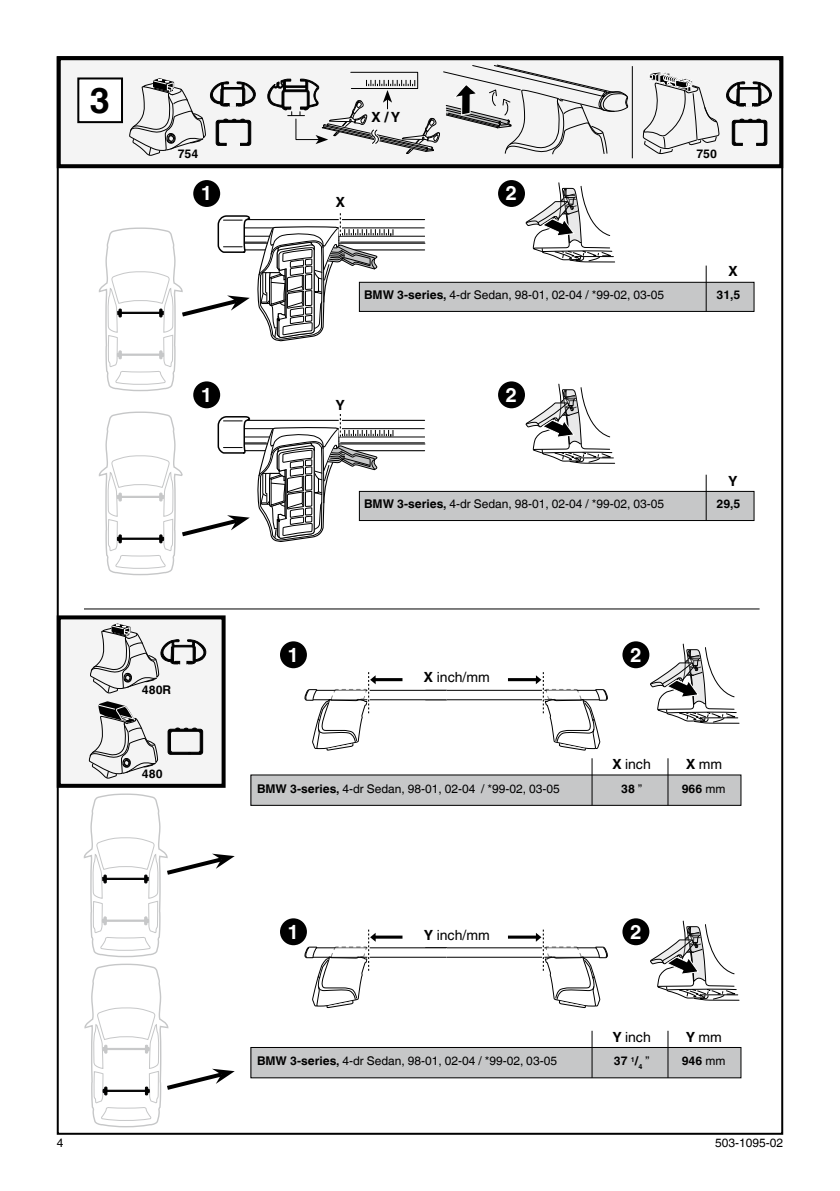
<style>
.page{position:relative;width:840px;height:1191px;background:#fff}
.page>*{position:absolute;margin:0;border:0;box-sizing:border-box;transform-origin:0 0}
.t1{font:700 36px "Helvetica World";color:#000}
.t2{font:700 20px "Helvetica World";color:#fff}
.t3{font:14px "Helvetica World";color:#000}
.t4{font:700 14px "Helvetica World";color:#000}
.t5{font:12px "Helvetica World";color:#000}
.t6{font:700 12px "Helvetica World";color:#000}
.s1{font-weight:700}
.s2{font-weight:400}
</style>
<div class="page">
<div style="left:193px;top:180px;width:27px;height:27px;background:#000;border-radius:50%"></div>
<div style="left:280px;top:918px;width:27px;height:27px;background:#000;border-radius:50%"></div>
<div style="left:498px;top:180px;width:26px;height:27px;background:#000;border-radius:50%"></div>
<div style="left:498px;top:381px;width:26px;height:27px;background:#000;border-radius:50%"></div>
<div style="left:622px;top:641px;width:27px;height:27px;background:#000;border-radius:50%"></div>
<div style="left:622px;top:918px;width:27px;height:27px;background:#000;border-radius:50%"></div>
<div style="left:359px;top:282px;width:394px;height:29px;background:#c6c7c8"></div>
<div style="left:358px;top:282px;width:396px;height:30px;border:1px solid #000"></div>
<hr style="left:705px;top:265px;width:1px;height:46px;background:#000">
<div style="left:359px;top:491px;width:394px;height:29px;background:#c6c7c8"></div>
<div style="left:358px;top:491px;width:396px;height:30px;border:1px solid #000"></div>
<hr style="left:705px;top:475px;width:1px;height:45px;background:#000">
<div style="left:251px;top:775px;width:489px;height:30px;background:#c6c7c8"></div>
<div style="left:250px;top:774px;width:491px;height:32px;border:1px solid #000"></div>
<hr style="left:591px;top:758px;width:1px;height:47px;background:#000">
<hr style="left:667px;top:758px;width:1px;height:47px;background:#000">
<div style="left:251px;top:1047px;width:489px;height:30px;background:#c6c7c8"></div>
<div style="left:250px;top:1047px;width:491px;height:31px;border:1px solid #000"></div>
<hr style="left:591px;top:1030px;width:1px;height:47px;background:#000">
<hr style="left:667px;top:1030px;width:1px;height:47px;background:#000">
<svg style="left:525px;top:182px;width:89px;height:80px"></svg>
<svg style="left:525px;top:384px;width:89px;height:80px"></svg>
<svg style="left:649px;top:643px;width:90px;height:80px"></svg>
<svg style="left:649px;top:920px;width:90px;height:80px"></svg>
<div style="left:425px;top:690px;width:177px;height:10px;border:1px solid #000"></div>
<div style="left:310px;top:690px;width:136px;height:10px;background:#fff"></div>
<div style="left:309px;top:690px;width:137px;height:10px;border:1px solid #000"></div>
<svg style="left:507px;top:672px;width:101px;height:78px"></svg>
<svg style="left:507px;top:929px;width:101px;height:78px"></svg>
<svg style="left:304px;top:929px;width:98px;height:78px"></svg>
<div style="left:59px;top:617px;width:164px;height:169px;background:#f4f4f4"></div>
<div style="left:57px;top:615px;width:168px;height:173px;border:4px solid #000"></div>
<div style="left:59px;top:58px;width:721px;height:108px;background:#f4f4f4"></div>
<div style="left:57px;top:56px;width:725px;height:112px;border:4px solid #000"></div>
<hr style="left:84px;top:608px;width:675px;height:1px;background:#000">
<svg style="left:83px;top:793px;width:151px;height:342px"></svg>
<div style="left:78px;top:78px;width:44px;height:44px;background:#fff"></div>
<div style="left:77px;top:77px;width:46px;height:46px;border:2px solid #000"></div>
<hr style="left:631px;top:66px;width:1px;height:92px;background:#000">
<svg style="left:642px;top:72px;width:130px;height:82px"></svg>
<svg style="left:89px;top:205px;width:336px;height:574px"></svg>
<svg style="left:129px;top:78px;width:127px;height:78px"></svg>
<svg style="left:267px;top:64px;width:361px;height:91px"></svg>
<h1 class="t1" style="left:89px;top:80px;width:22px">3</h1>
<p class="t4" style="left:371px;top:108px;width:30px">X / Y</p>
<p class="t6" style="left:177px;top:147px;width:22px">754</p>
<p class="t6" style="left:696px;top:147px;width:22px">750</p>
<h2 class="t2" style="left:201px;top:182px;width:13px">1</h2>
<h2 class="t2" style="left:201px;top:383px;width:13px">1</h2>
<p class="t4" style="left:336px;top:194px;width:11px">X</p>
<h2 class="t2" style="left:505px;top:182px;width:13px">2</h2>
<p class="t4" style="left:728px;top:263px;width:11px">X</p>
<p class="t5" style="left:364px;top:288px;width:301px"><span class="s1">BMW 3-series,</span> 4-dr Sedan, 98-01, 02-04 / *99-02, 03-05</p>
<p class="t6" style="left:716px;top:288px;width:26px">31,5</p>
<p class="t4" style="left:336px;top:397px;width:10px">Y</p>
<h2 class="t2" style="left:505px;top:383px;width:13px">2</h2>
<p class="t4" style="left:728px;top:472px;width:10px">Y</p>
<p class="t5" style="left:364px;top:497px;width:301px"><span class="s1">BMW 3-series,</span> 4-dr Sedan, 98-01, 02-04 / *99-02, 03-05</p>
<p class="t6" style="left:716px;top:497px;width:26px">29,5</p>
<p class="t6" style="left:142px;top:683px;width:31px">480R</p>
<p class="t6" style="left:142px;top:767px;width:22px">480</p>
<h2 class="t2" style="left:287px;top:643px;width:13px">1</h2>
<p class="t3" style="left:423px;top:669px;width:67px"><span class="s1">X</span> inch/mm</p>
<h2 class="t2" style="left:629px;top:643px;width:13px">2</h2>
<p class="t3" style="left:612px;top:756px;width:40px"><span class="s1">X</span> inch</p>
<p class="t3" style="left:685px;top:756px;width:37px"><span class="s1">X</span> mm</p>
<p class="t5" style="left:257px;top:782px;width:304px"><span class="s1">BMW 3-series,</span> 4-dr Sedan, 98-01, 02-04 / *99-02, 03-05</p>
<p class="t6" style="left:620px;top:782px;width:23px">38 <span class="s2">”</span></p>
<p class="t6" style="left:681px;top:782px;width:45px">966 <span class="s2">mm</span></p>
<h2 class="t2" style="left:287px;top:920px;width:13px">1</h2>
<p class="t3" style="left:424px;top:926px;width:67px"><span class="s1">Y</span> inch/mm</p>
<h2 class="t2" style="left:629px;top:920px;width:13px">2</h2>
<p class="t3" style="left:612px;top:1028px;width:40px"><span class="s1">Y</span> inch</p>
<p class="t3" style="left:685px;top:1028px;width:37px"><span class="s1">Y</span> mm</p>
<p class="t5" style="left:257px;top:1054px;width:301px"><span class="s1">BMW 3-series,</span> 4-dr Sedan, 98-01, 02-04 / *99-02, 03-05</p>
<p class="t6" style="left:613px;top:1054px;width:37px">37 <sup>1</sup>/<sub>4</sub> <span class="s2">”</span></p>
<p class="t6" style="left:681px;top:1054px;width:45px">946 <span class="s2">mm</span></p>
<p class="t5" style="left:57px;top:1135px;width:8px">4</p>
<p class="t5" style="left:714px;top:1135px;width:70px">503-1095-02</p>
</div>
